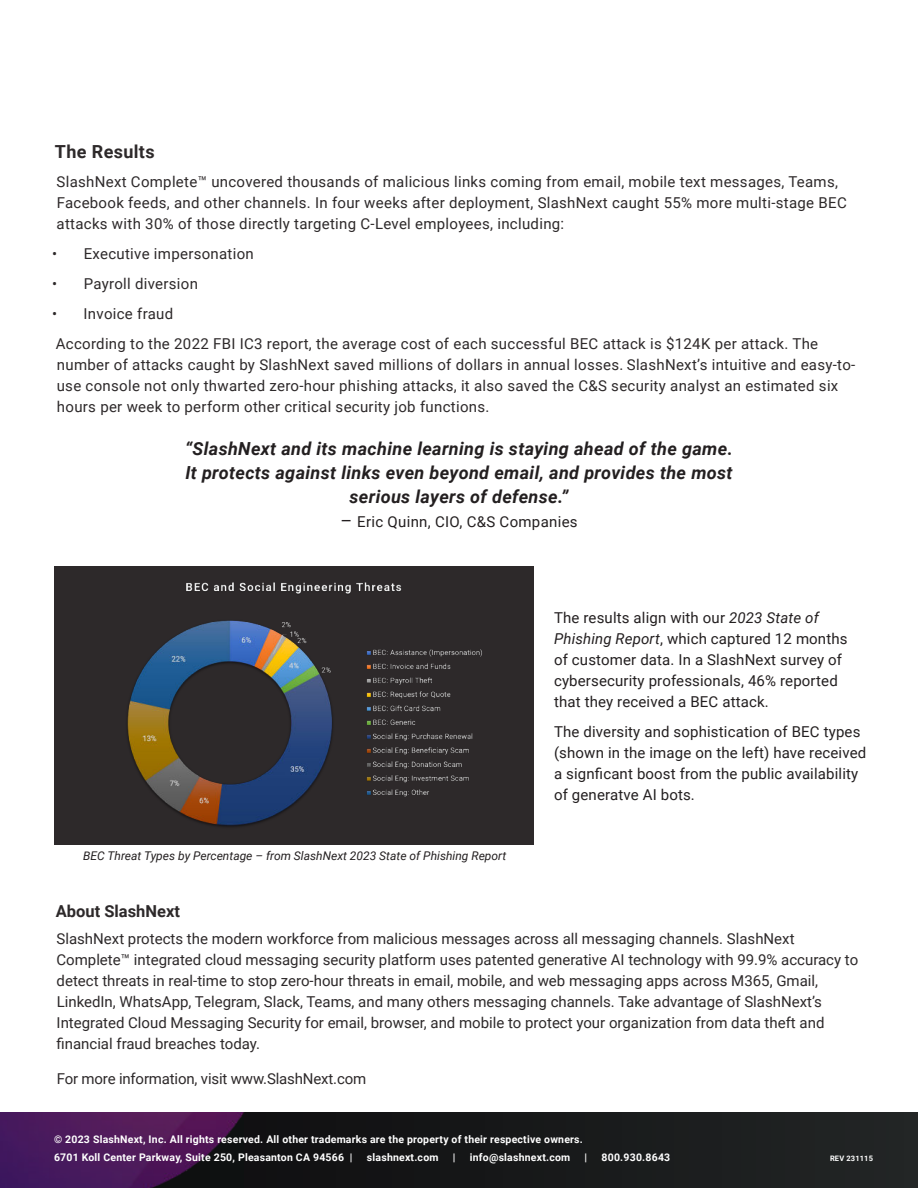
<style>
.page{position:relative;width:918px;height:1188px;background:#fff}
.page>*{position:absolute;margin:0;border:0;box-sizing:border-box;transform-origin:0 0}
.t1{font:italic 700 18px/24px "Roboto";letter-spacing:.02em;color:#231f20;text-align:center}
.t2{font:700 18px "Roboto";letter-spacing:.02em;color:#2d292a}
.t3{font:700 16.5px "Roboto";color:#2d292a}
.t4{font:15px/21px "Roboto";letter-spacing:.015em;color:#2d292a}
.t5{font:15px/21px "Roboto";letter-spacing:.01em;color:#231f20}
.t6{font:15px "Roboto";letter-spacing:-.01em;color:#2d292a}
.t7{font:italic 12px "Roboto";color:#231f20}
.t8{font:700 10.5px/18px "Roboto";letter-spacing:.02em;color:#fff}
.t9{font:700 7.5px "Roboto";letter-spacing:.02em;color:#fff}
.s1{font-style:italic;color:#fff}
.s2{font-size:18px}
.s3{font-style:italic}
</style>
<div class="page">
<div style="left:0;top:1112px;width:918px;height:76px;background:#1d1f20"></div>
<img style="left:0;top:1112px;width:533px;height:76px">
<div style="left:54px;top:566px;width:480px;height:279px;background:#2d292a"></div>
<img style="left:127px;top:582px;width:355px;height:245px">
<p class="t2" style="left:55px;top:144px;width:101px">The Results</p>
<p class="t4" style="left:57px;top:172px;width:792px">SlashNext Complete™ uncovered thousands of malicious links coming from email, mobile text messages, Teams,<br>Facebook feeds, and other channels. In four weeks after deployment, SlashNext caught 55% more multi-stage BEC attacks with 30% of those directly targeting C-Level employees, including:</p>
<p class="t4" style="left:52px;top:244px;width:203px">• Executive impersonation</p>
<p class="t4" style="left:52px;top:274px;width:147px">• Payroll diversion</p>
<p class="t4" style="left:52px;top:300px;width:767px;line-height:29.8px">• Invoice fraud<br>According to the 2022 FBI IC3 report, the average cost of each successful BEC attack is $124K per attack. The</p>
<p class="t4" style="left:57px;top:355px;width:800px">number of attacks caught by SlashNext saved millions of dollars in annual losses.<span class="s1">,</span>SlashNext’s intuitive and easy-to&shy;use console not only thwarted zero-hour phishing attacks, it also saved the C&amp;S security analyst an estimated six hours per week to perform other critical security job functions.</p>
<p class="t1" style="left:185px;top:438px;width:549px">“SlashNext and its machine learning is staying ahead of the game.<br>It protects against links even beyond email, and provides the most serious layers of defense.”</p>
<p class="t5" style="left:340px;top:512px;width:239px"><span class="s2">–</span> Eric Quinn, CIO, C&amp;S Companies</p>
<p class="t7" style="left:83px;top:851px;width:425px">BEC Threat Types by Percentage – from SlashNext 2023 State of Phishing Report</p>
<p class="t5" style="left:554px;top:608px;width:295px">The results align with our <span class="s3">2023 State of Phishing Report</span>, which captured 12 months of customer data. In a SlashNext survey of cybersecurity professionals, 46% reported that they received a BEC attack.</p>
<p class="t5" style="left:554px;top:722px;width:314px">The diversity and sophistication of BEC types (shown in the image on the left) have received a signficant boost from the public availability of generatve AI bots.</p>
<p class="t3" style="left:56px;top:904px;width:126px">About SlashNext</p>
<p class="t4" style="left:56px;top:929px;width:803px">SlashNext protects the modern workforce from malicious messages across all messaging channels. SlashNext Complete™ integrated cloud messaging security platform uses patented generative AI technology with 99.9% accuracy to detect threats in real-time to stop zero-hour threats in email, mobile, and web messaging apps across M365, Gmail, LinkedIn, WhatsApp, Telegram, Slack, Teams, and many others messaging channels. Take advantage of SlashNext’s Integrated Cloud Messaging Security for email, browser, and mobile to protect your organization from data theft and financial fraud breaches today.</p>
<p class="t6" style="left:57px;top:1072px;width:311px">For more information, visit www.SlashNext.com</p>
<p class="t8" style="left:54px;top:1131px;width:530px">© 2023 SlashNext, Inc. All rights reserved. All other trademarks are the property of their respective owners.<br>6701 Koll Center Parkway, Suite 250, Pleasanton CA 94566 |</p>
<p class="t8" style="left:367px;top:1149px;width:73px">slashnext.com</p>
<p class="t8" style="left:453px;top:1149px;width:4px">|</p>
<p class="t8" style="left:470px;top:1149px;width:102px">info@slashnext.com</p>
<p class="t8" style="left:585px;top:1149px;width:4px">|</p>
<p class="t8" style="left:602px;top:1149px;width:70px">800.930.8643</p>
<p class="t9" style="left:830px;top:1156px;width:44px">REV 231115</p>
</div>
